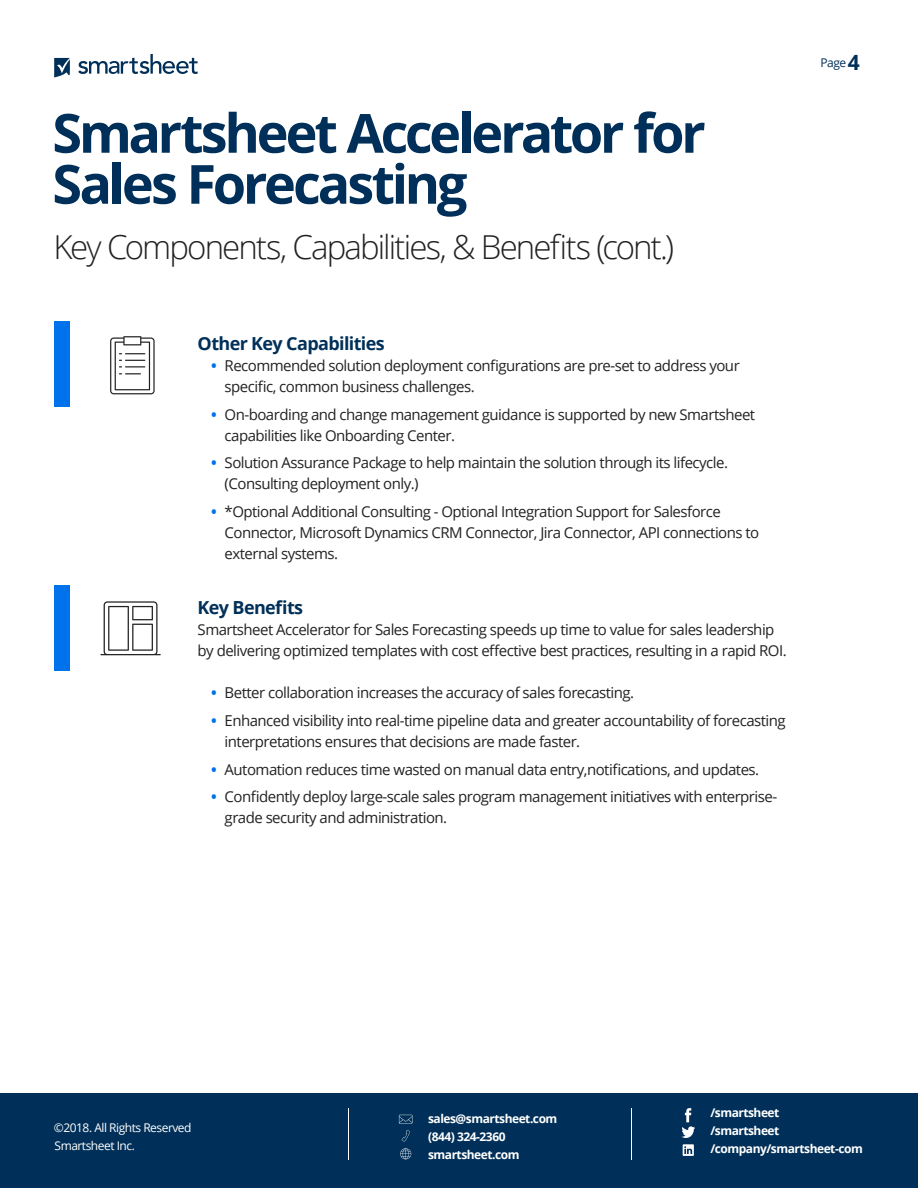
<style>
.page{position:relative;width:918px;height:1188px;background:#fff}
.page>*{position:absolute;margin:0;border:0;box-sizing:border-box;transform-origin:0 0}
.Page_Header{font:700 54px/51px "Open Sans";letter-spacing:-.06em;color:#003059}
.Page_Sub-Header{font:300 33px "Open Sans";letter-spacing:-.06em;color:#222}
.Section_Title{font:700 18px "Open Sans";letter-spacing:-.035em;color:#003059}
.Section_Title-2{font:15px/21px "Open Sans";letter-spacing:-.035em;color:#222}
.t1{font:700 12px/18px "Open Sans";letter-spacing:-.04em;color:#fff}
.t2{font:12px/18px "Open Sans";letter-spacing:-.04em;color:#fff}
.t3{font:12px "Open Sans";color:#003059}
.s1{font-weight:700;color:#0073ec}
.s2{font-weight:700;font-size:21px}
</style>
<div class="page">
<div style="left:0;top:1093px;width:918px;height:95px;background:#003059"></div>
<svg style="left:78px;top:54px;width:120px;height:20px"></svg>
<svg style="left:54px;top:58px;width:16px;height:19px"></svg>
<div style="left:54px;top:321px;width:16px;height:86px;background:#0073ec"></div>
<div style="left:54px;top:585px;width:16px;height:86px;background:#0073ec"></div>
<hr style="left:348px;top:1108px;width:1px;height:51px;background:#fff">
<hr style="left:631px;top:1108px;width:1px;height:51px;background:#fff">
<svg style="left:681px;top:1108px;width:14px;height:30px"></svg>
<svg style="left:683px;top:1144px;width:11px;height:12px"></svg>
<svg style="left:399px;top:1115px;width:13px;height:9px"></svg>
<svg style="left:402px;top:1130px;width:8px;height:11px"></svg>
<svg style="left:400px;top:1148px;width:11px;height:11px"></svg>
<svg style="left:110px;top:336px;width:45px;height:58px"></svg>
<svg style="left:100px;top:601px;width:61px;height:54px"></svg>
<p class="Page_Header" style="left:52px;top:106px;width:655px">Smartsheet Accelerator for<br>Sales Forecasting</p>
<p class="Page_Sub-Header" style="left:53px;top:224px;width:622px">Key Components, Capabilities, &amp; Benefits (cont.)</p>
<p class="Section_Title" style="left:198px;top:331px;width:189px">Other Key Capabilities</p>
<p class="Section_Title-2" style="left:225px;top:355px;width:517px;text-indent:-14px"><span class="s1">•</span> Recommended solution deployment configurations are pre-set to address your specific, common business challenges.</p>
<p class="Section_Title-2" style="left:225px;top:403px;width:532px;text-indent:-14px"><span class="s1">•</span> On-boarding and change management guidance is supported by new Smartsheet capabilities like Onboarding Center.</p>
<p class="Section_Title-2" style="left:225px;top:452px;width:505px;text-indent:-14px"><span class="s1">•</span> Solution Assurance Package to help maintain the solution through its lifecycle. (Consulting deployment only.)</p>
<p class="Section_Title-2" style="left:225px;top:501px;width:536px;text-indent:-14px"><span class="s1">•</span> *Optional Additional Consulting - Optional Integration Support for Salesforce<br>Connector, Microsoft Dynamics CRM Connector, Jira Connector, API connections to external systems.</p>
<p class="Section_Title" style="left:198px;top:595px;width:107px">Key Benefits</p>
<p class="Section_Title-2" style="left:198px;top:619px;width:591px">Smartsheet Accelerator for Sales Forecasting speeds up time to value for sales leadership by delivering optimized templates with cost effective best practices, resulting in a rapid ROI.</p>
<p class="Section_Title-2" style="left:211px;top:682px;width:425px"><span class="s1">•</span> Better collaboration increases the accuracy of sales forecasting.</p>
<p class="Section_Title-2" style="left:225px;top:710px;width:563px;text-indent:-14px"><span class="s1">•</span> Enhanced visibility into real-time pipeline data and greater accountability of forecasting interpretations ensures that decisions are made faster.</p>
<p class="Section_Title-2" style="left:211px;top:758px;width:550px"><span class="s1">•</span> Automation reduces time wasted on manual data entry,notifications, and updates.</p>
<p class="Section_Title-2" style="left:225px;top:786px;width:554px;text-indent:-14px"><span class="s1">•</span> Confidently deploy large-scale sales program management initiatives with enterprise&shy;grade security and administration.</p>
<p class="t3" style="left:821px;top:54px;width:41px">Page <span class="s2">4</span></p>
<p class="t2" style="left:54px;top:1119px;width:139px">©2018. All Rights Reserved<br>Smartsheet Inc.</p>
<p class="t1" style="left:428px;top:1110px;width:131px">sales@smartsheet.com (844) 324-2360 smartsheet.com</p>
<p class="t1" style="left:710px;top:1104px;width:154px">/smartsheet<br>/smartsheet /company/smartsheet-com</p>
</div>
